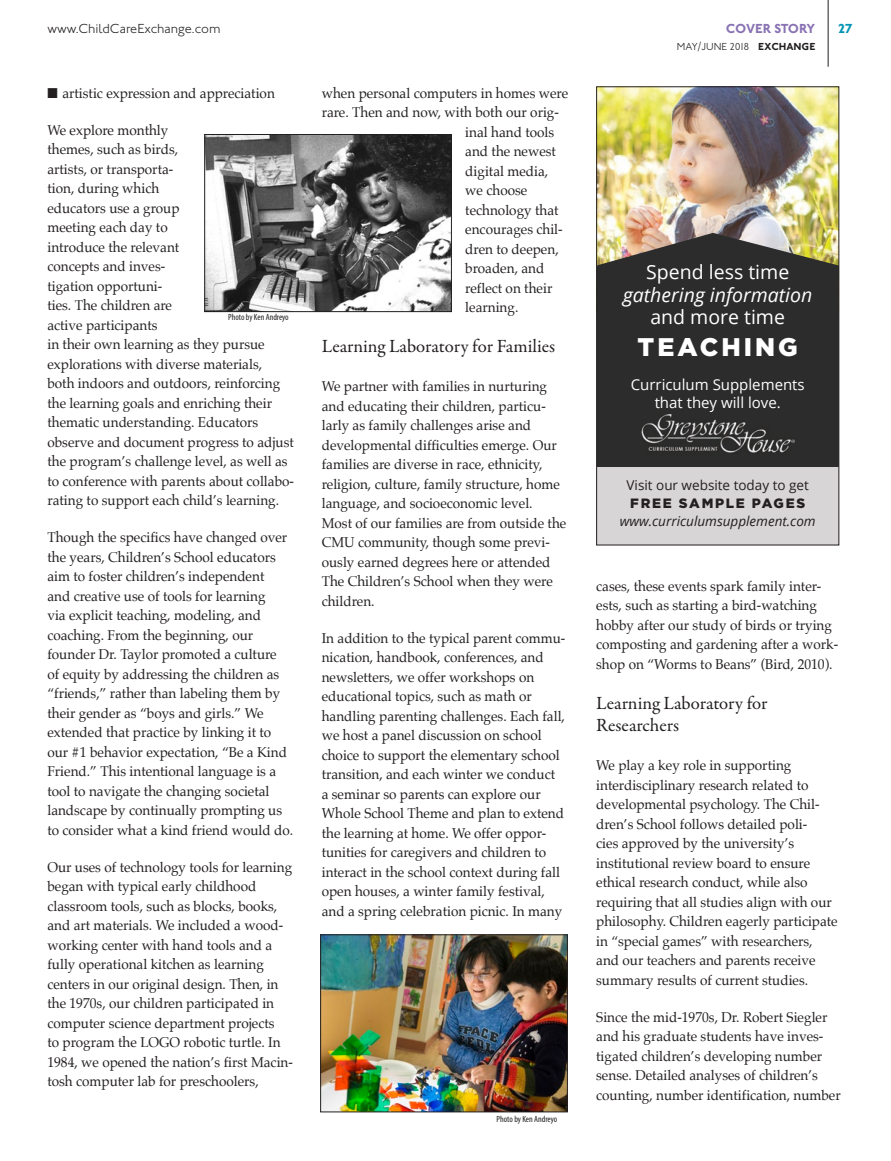
<style>
.page{position:relative;width:891px;height:1161px;background:#fff}
.page>*{position:absolute;margin:0;border:0;box-sizing:border-box;transform-origin:0 0}
.t1{font:900 25.5px "Gotham HTF";letter-spacing:.12em;color:#fff}
.t2{font:19.5px "Open Sans";color:#fff}
.t3{font:italic 19.5px "Open Sans";color:#fff}
.t4{font:18.75px/22.5px "Garamond Premr Pro";color:#231f20}
.t5{font:15px/18px "Open Sans";color:#fff;text-align:center}
.t6{font:14.25px/19.5px "Palatino";color:#231f20;scale:.95 1}
.t7{font:italic 13.5px "Open Sans";color:#231f20}
.t8{font:300 13.5px "Johnston ITC";color:#231f20}
.t9{font:13.5px "Open Sans";color:#231f20}
.t10{font:900 13.5px "Gotham HTF";letter-spacing:.125em;color:#231f20}
.t11{font:700 13.5px "Johnston ITC";letter-spacing:-.015em;color:#8972b3}
.t12{font:700 13.5px "Johnston ITC";color:#0093b4}
.t13{font:300 10.5px "Johnston ITC";letter-spacing:-.035em;color:#231f20}
.t14{font:condensed 9px "Myriad Pro";color:#231f20}
.s1{font-weight:700}
</style>
<div class="page">
<hr style="left:828px;top:0;width:1px;height:67px;background:#231f20">
<img style="left:598px;top:88px;width:239px;height:145px">
<svg style="left:598px;top:233px;width:239px;height:234px;background:#393833"></svg>
<img style="left:631px;top:409px;width:173px;height:58px">
<img style="left:655px;top:409px;width:125px;height:3px">
<div style="left:597px;top:467px;width:242px;height:78px;background:#d8d5d6"></div>
<div style="left:596px;top:86px;width:243px;height:459px;border:1px solid #231f20"></div>
<img style="left:206px;top:136px;width:244px;height:174px">
<div style="left:204px;top:134px;width:248px;height:178px;border:1px solid #231f20"></div>
<img style="left:322px;top:936px;width:244px;height:174px">
<div style="left:320px;top:934px;width:248px;height:178px;border:1px solid #231f20"></div>
<p class="t8" style="left:47px;top:21px;width:175px">www.ChildCareExchange.com</p>
<p class="t11" style="left:726px;top:21px;width:91px">COVER STORY</p>
<p class="t12" style="left:838px;top:21px;width:16px">27</p>
<p class="t13" style="left:677px;top:40px;width:140px">MAY/JUNE 2018 <span class="s1">EXCHANGE</span></p>
<p class="t6" style="left:47px;top:83px;width:241px">■ artistic expression and appreciation</p>
<p class="t6" style="left:47px;top:120px;width:261px">We explore monthly<br>themes, such as birds,<br>artists, or transporta-<br>tion, during which<br>educators use a group<br>meeting each day to<br>introduce the relevant<br>concepts and inves-<br>tigation opportuni-<br>ties. The children are<br>active participants<br>in their own learning as they pursue explorations with diverse materials,<br>both indoors and outdoors, reinforcing the learning goals and enriching their thematic understanding. Educators observe and document progress to adjust the program’s challenge level, as well as to conference with parents about collabo&shy;rating to support each child’s learning.</p>
<p class="t6" style="left:47px;top:528px;width:260px">Though the specifics have changed over the years, Children’s School educators aim to foster children’s independent<br>and creative use of tools for learning<br>via explicit teaching, modeling, and coaching. From the beginning, our founder Dr. Taylor promoted a culture<br>of equity by addressing the children as “friends,” rather than labeling them by their gender as “boys and girls.” We extended that practice by linking it to our #1 behavior expectation, “Be a Kind Friend.” This intentional language is a tool to navigate the changing societal landscape by continually prompting us to consider what a kind friend would do.</p>
<p class="t6" style="left:47px;top:857px;width:260px">Our uses of technology tools for learning began with typical early childhood classroom tools, such as blocks, books, and art materials. We included a wood&shy;working center with hand tools and a fully operational kitchen as learning centers in our original design. Then, in the 1970s, our children participated in computer science department projects<br>to program the LOGO robotic turtle. In 1984, we opened the nation’s first Macin&shy;tosh computer lab for preschoolers,</p>
<p class="t6" style="left:322px;top:83px;width:261px">when personal computers in homes were</p>
<p class="t6" style="left:322px;top:103px;width:251px">rare. Then and now, with both our orig-</p>
<p class="t6" style="left:465px;top:122px;width:95px">inal hand tools</p>
<p class="t6" style="left:465px;top:142px;width:97px">and the newest</p>
<p class="t6" style="left:465px;top:161px;width:89px">digital media,</p>
<p class="t6" style="left:465px;top:181px;width:67px">we choose</p>
<p class="t6" style="left:465px;top:200px;width:100px">technology that</p>
<p class="t6" style="left:465px;top:220px;width:104px">encourages chil-</p>
<p class="t6" style="left:465px;top:239px;width:100px">dren to deepen,</p>
<p class="t6" style="left:465px;top:259px;width:85px">broaden, and</p>
<p class="t6" style="left:465px;top:278px;width:93px">reflect on their</p>
<p class="t6" style="left:465px;top:298px;width:57px">learning.</p>
<h3 class="t4" style="left:322px;top:336px;width:235px">Learning Laboratory for Families</h3>
<p class="t6" style="left:322px;top:377px;width:259px">We partner with families in nurturing and educating their children, particu&shy;larly as family challenges arise and developmental difficulties emerge. Our families are diverse in race, ethnicity, religion, culture, family structure, home language, and socioeconomic level.<br>Most of our families are from outside the CMU community, though some previ&shy;ously earned degrees here or attended The Children’s School when they were children.</p>
<p class="t6" style="left:322px;top:628px;width:258px">In addition to the typical parent commu&shy;nication, handbook, conferences, and newsletters, we offer workshops on educational topics, such as math or handling parenting challenges. Each fall, we host a panel discussion on school choice to support the elementary school transition, and each winter we conduct<br>a seminar so parents can explore our Whole School Theme and plan to extend the learning at home. We offer oppor&shy;tunities for caregivers and children to interact in the school context during fall open houses, a winter family festival, and a spring celebration picnic. In many</p>
<h2 class="t2" style="left:646px;top:259px;width:145px">Spend less time</h2>
<h2 class="t3" style="left:623px;top:281px;width:191px">gathering information</h2>
<h2 class="t2" style="left:650px;top:304px;width:136px">and more time</h2>
<h1 class="t1" style="left:638px;top:332px;width:162px">TEACHING</h1>
<p class="t5" style="left:631px;top:376px;width:175px">Curriculum Supplements that they will love.</p>
<p class="t14" style="left:228px;top:312px;width:62px">Photo by Ken Andreyo</p>
<p class="t9" style="left:627px;top:475px;width:184px">Visit our website today to get</p>
<p class="t10" style="left:630px;top:495px;width:176px">FREE SAMPLE PAGES</p>
<p class="t7" style="left:620px;top:511px;width:197px">www.curriculumsupplement.com</p>
<p class="t6" style="left:596px;top:576px;width:256px">cases, these events spark family inter&shy;ests, such as starting a bird-watching hobby after our study of birds or trying composting and gardening after a work&shy;shop on “Worms to Beans” (Bird, 2010).</p>
<h3 class="t4" style="left:596px;top:692px;width:173px">Learning Laboratory for<br>Researchers</h3>
<p class="t6" style="left:596px;top:756px;width:256px">We play a key role in supporting interdisciplinary research related to developmental psychology. The Chil&shy;dren’s School follows detailed poli-<br>cies approved by the university’s institutional review board to ensure ethical research conduct, while also requiring that all studies align with our philosophy. Children eagerly participate in “special games” with researchers, and our teachers and parents receive summary results of current studies.</p>
<p class="t6" style="left:596px;top:1007px;width:259px">Since the mid-1970s, Dr. Robert Siegler and his graduate students have inves&shy;tigated children’s developing number sense. Detailed analyses of children’s counting, number identification, number</p>
<p class="t14" style="left:497px;top:1114px;width:62px">Photo by Ken Andreyo</p>
</div>
